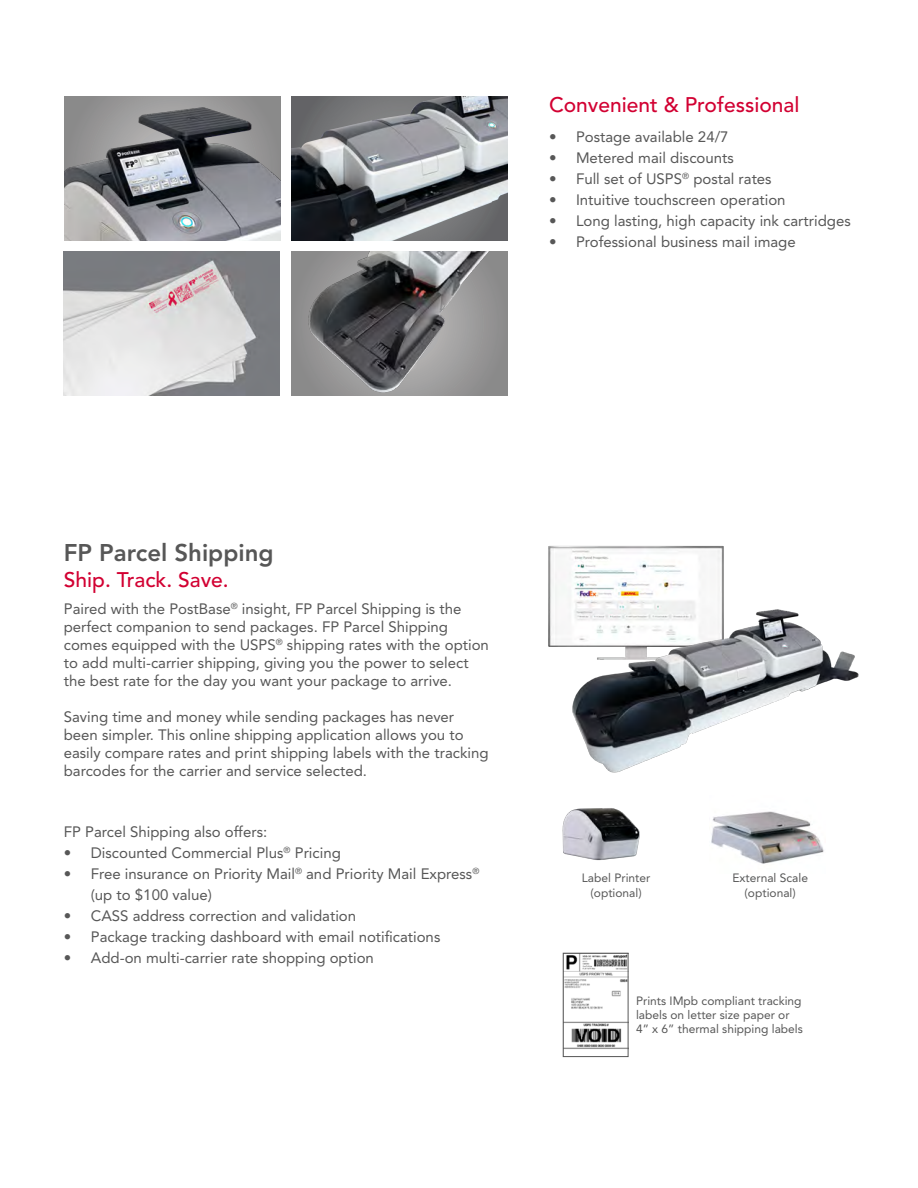
<style>
.page{position:relative;width:918px;height:1188px;background:#fff}
.page>*{position:absolute;margin:0;border:0;box-sizing:border-box;transform-origin:0 0}
.t1{font:800 24px "Avenir LT Std";color:#575757}
.t2{font:500 21px "Avenir LT Std";color:#d20032}
.t3{font:15px/18px "Avenir LT Std";color:#575757}
.t4{font:12px/14.4px "Avenir LT Std";color:#575757;text-align:center}
</style>
<div class="page">
<img style="left:548px;top:546px;width:176px;height:50px">
<img style="left:565px;top:955px;width:61px;height:94px">
<div style="left:563px;top:953px;width:65px;height:104px;border:1px solid #575757"></div>
<img style="left:562px;top:808px;width:78px;height:53px">
<img style="left:711px;top:811px;width:113px;height:53px">
<img style="left:548px;top:596px;width:311px;height:177px">
<div style="left:291px;top:251px;width:216px;height:144px;background:#8b8b8b"></div>
<img style="left:65px;top:97px;width:216px;height:144px">
<img style="left:308px;top:251px;width:181px;height:144px">
<img style="left:291px;top:97px;width:216px;height:144px">
<img style="left:63px;top:251px;width:216px;height:144px">
<h2 class="t2" style="left:549px;top:93px;width:252px">Convenient &amp; Professional</h2>
<p class="t3" style="left:549px;top:128px;width:181px">• Postage available 24/7</p>
<p class="t3" style="left:549px;top:149px;width:186px">• Metered mail discounts</p>
<p class="t3" style="left:549px;top:170px;width:224px">• Full set of USPS<sup>®</sup> postal rates</p>
<p class="t3" style="left:549px;top:191px;width:238px">• Intuitive touchscreen operation</p>
<p class="t3" style="left:549px;top:212px;width:303px">• Long lasting, high capacity ink cartridges</p>
<p class="t3" style="left:549px;top:233px;width:248px">• Professional business mail image</p>
<h1 class="t1" style="left:64px;top:539px;width:211px">FP Parcel Shipping</h1>
<h2 class="t2" style="left:64px;top:567px;width:166px">Ship. Track. Save.</h2>
<p class="t3" style="left:64px;top:600px;width:427px">Paired with the PostBase<sup>®</sup> insight, FP Parcel Shipping is the perfect companion to send packages. FP Parcel Shipping comes equipped with the USPS<sup>®</sup> shipping rates with the option to add multi-carrier shipping, giving you the power to select the best rate for the day you want your package to arrive.</p>
<p class="t3" style="left:64px;top:708px;width:426px">Saving time and money while sending packages has never been simpler. This online shipping application allows you to easily compare rates and print shipping labels with the tracking barcodes for the carrier and service selected.</p>
<p class="t3" style="left:64px;top:823px;width:205px">FP Parcel Shipping also offers:</p>
<p class="t3" style="left:64px;top:844px;width:279px">• Discounted Commercial Plus<sup>®</sup> Pricing</p>
<p class="t3" style="left:91px;top:863px;width:390px;line-height:21px;text-indent:-27px">• Free insurance on Priority Mail<sup>®</sup> and Priority Mail Express<sup>® </sup>(up to $100 value)</p>
<p class="t3" style="left:64px;top:907px;width:294px">• CASS address correction and validation</p>
<p class="t3" style="left:64px;top:928px;width:378px">• Package tracking dashboard with email notifications</p>
<p class="t3" style="left:64px;top:949px;width:312px">• Add-on multi-carrier rate shopping option</p>
<p class="t4" style="left:582px;top:871px;width:70px">Label Printer (optional)</p>
<p class="t4" style="left:732px;top:871px;width:77px">External Scale (optional)</p>
<p class="t4" style="left:636px;top:993px;width:168px;text-align:left">Prints IMpb compliant tracking labels on letter size paper or<br>4” x 6” thermal shipping labels</p>
</div>
